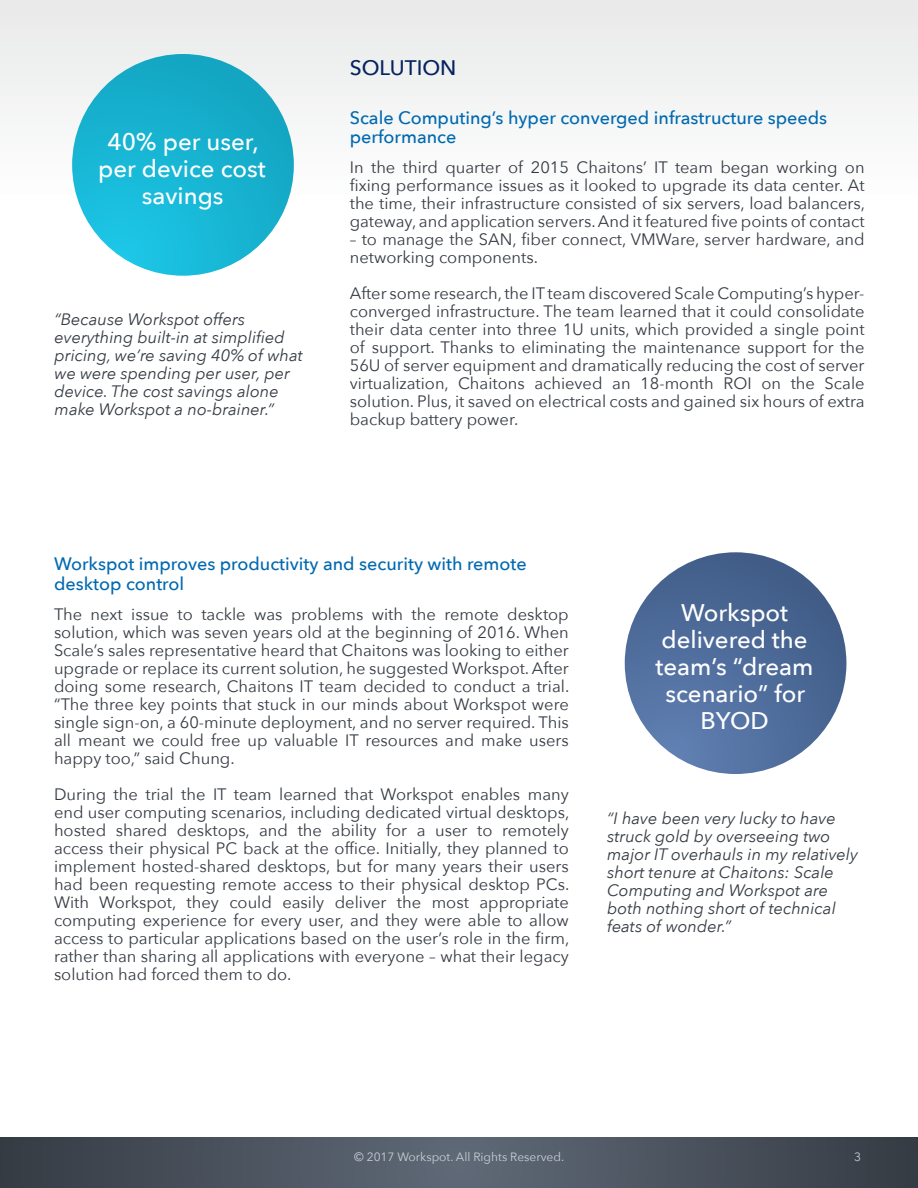
<style>
.page{position:relative;width:918px;height:1188px;background:#fff}
.page>*{position:absolute;margin:0;border:0;box-sizing:border-box;transform-origin:0 0}
.Workspots{font:500 24px/27px "Avenir Next";color:#fff;text-align:center}
.H2_Headers{font:500 21px "Avenir Next";color:#062360}
.H3_Body_Header{font:500 18px/19.5px "Avenir Next";color:#0069b0}
.t1{font:16.5px/18px "Avenir Next";color:#353b43;text-align:justify}
.t2{font:italic 16.5px/18px "Avenir Next";color:#353b43}
.t3{font:12px "Avenir Next";color:#c8ced4}
</style>
<div class="page">
<svg style="left:0;top:1137px;width:918px;height:51px;background:#4a525d"></svg>
<div style="left:0;top:0;width:918px;height:206px;background:#f1f3f3"></div>
<svg style="left:625px;top:552px;width:221px;height:222px;background:#4d6b99"></svg>
<div style="left:72px;top:54px;width:222px;height:222px;background:linear-gradient(to bottom,#13a6c2,#1ec1e1);border-radius:111px"></div>
<p class="Workspots" style="left:98px;top:127px;width:169px">40% per user, per device cost savings</p>
<p class="t2" style="left:55px;top:310px;width:250px">“Because Workspot offers everything built-in at simplified pricing, we’re saving 40% of what we were spending per user, per device. The cost savings alone make Workspot a no-brainer.”</p>
<p class="H2_Headers" style="left:350px;top:50px;width:108px">SOLUTION</p>
<p class="H3_Body_Header" style="left:350px;top:107px;width:479px">Scale Computing’s hyper converged infrastructure speeds performance</p>
<p class="t1" style="left:350px;top:158px;width:517px">In the third quarter of 2015 Chaitons’ IT team began working on fixing performance issues as it looked to upgrade its data center. At the time, their infrastructure consisted of six servers, load balancers, gateway, and application servers. And it featured five points of contact</p>
<p class="t1" style="left:350px;top:230px;width:516px">– to manage the SAN, fiber connect, VMWare, server hardware, and networking components.</p>
<p class="t1" style="left:350px;top:284px;width:516px">After some research, the IT team discovered Scale Computing’s hyper&shy;converged infrastructure. The team learned that it could consolidate their data center into three 1U units, which provided a single point of support. Thanks to eliminating the maintenance support for the 56U of server equipment and dramatically reducing the cost of server virtualization, Chaitons achieved an 18-month ROI on the Scale solution. Plus, it saved on electrical costs and gained six hours of extra backup battery power.</p>
<p class="H3_Body_Header" style="left:54px;top:554px;width:474px">Workspot improves productivity and security with remote desktop control</p>
<p class="t1" style="left:54px;top:604px;width:517px">The next issue to tackle was problems with the remote desktop solution, which was seven years old at the beginning of 2016. When Scale’s sales representative heard that Chaitons was looking to either upgrade or replace its current solution, he suggested Workspot. After doing some research, Chaitons IT team decided to conduct a trial. “The three key points that stuck in our minds about Workspot were single sign-on, a 60-minute deployment, and no server required. This all meant we could free up valuable IT resources and make users happy too,” said Chung.</p>
<p class="t1" style="left:54px;top:784px;width:517px">During the trial the IT team learned that Workspot enables many end user computing scenarios, including dedicated virtual desktops, hosted shared desktops, and the ability for a user to remotely access their physical PC back at the office. Initially, they planned to implement hosted-shared desktops, but for many years their users had been requesting remote access to their physical desktop PCs.<br>With Workspot, they could easily deliver the most appropriate computing experience for every user, and they were able to allow access to particular applications based on the user’s role in the firm, rather than sharing all applications with everyone – what their legacy solution had forced them to do.</p>
<p class="Workspots" style="left:656px;top:599px;width:159px">Workspot delivered the team’s “dream scenario” for<br>BYOD</p>
<p class="t2" style="left:607px;top:808px;width:252px">“I have been very lucky to have struck gold by overseeing two major IT overhauls in my relatively short tenure at Chaitons: Scale<br>Computing and Workspot are both nothing short of technical feats of wonder.”</p>
<p class="t3" style="left:354px;top:1147px;width:212px">© 2017 Workspot. All Rights Reserved.</p>
<p class="t3" style="left:854px;top:1147px;width:8px">3</p>
</div>
